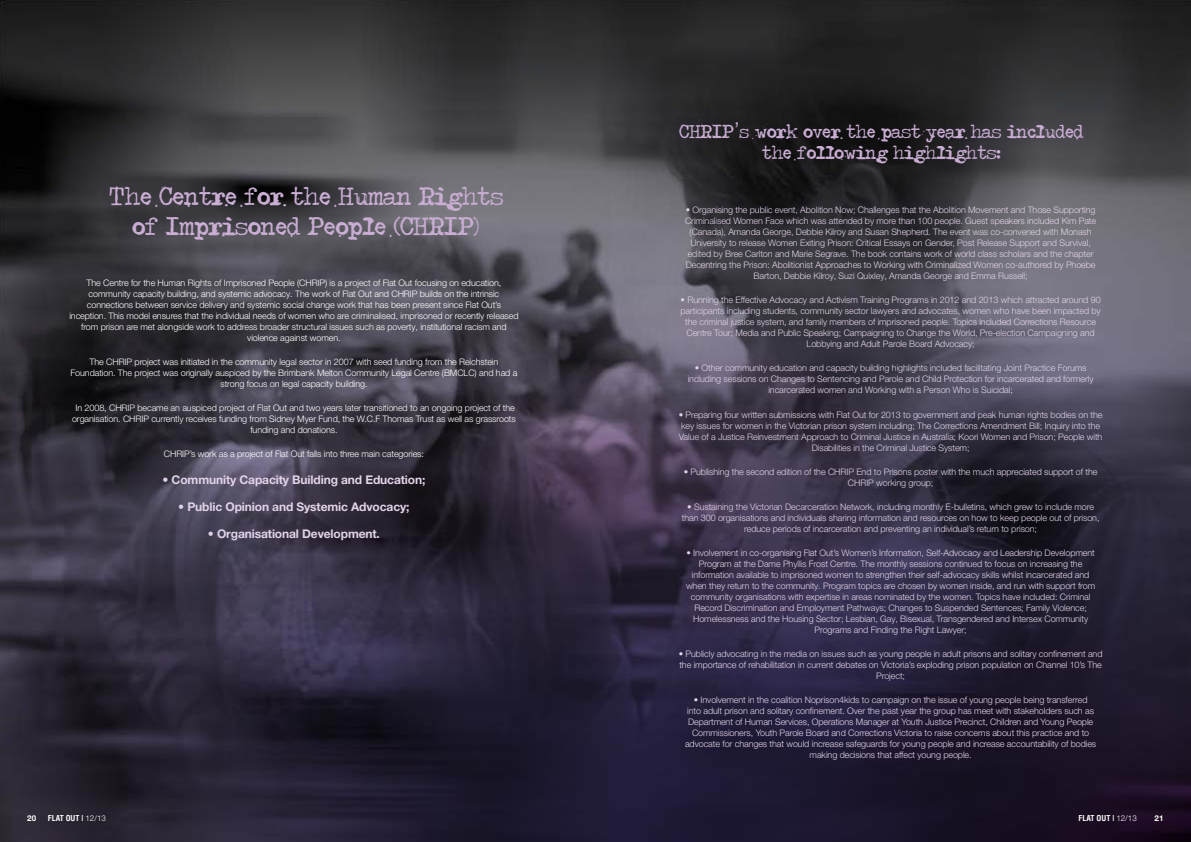
<style>
.page{position:relative;width:1191px;height:842px;background:#fff}
.page>*{position:absolute;margin:0;border:0;box-sizing:border-box;transform-origin:0 0}
.t1{font:30px/30px "Type Ra";letter-spacing:-.025em;color:#c9add3;text-align:center}
.t2{font:22.2px/21px "Type Ra";letter-spacing:-.025em;color:#c9add3;text-align:center}
.t3{font:700 12px "Helvetica Neue LT Pro";letter-spacing:-.01em;color:#e1d3e8}
.t4{font:300 9px/11px "Helvetica Neue LT Pro";letter-spacing:-.01em;color:#e1d3e8;text-align:center}
.t5{font:300 9px/11px "Helvetica Neue LT Pro";letter-spacing:-.01em;color:#fff;text-align:center}
.t6{font:700 condensed 8px "Helvetica";color:#fff}
.t7{font:700 8px "Helvetica Neue LT Pro";color:#fff}
.s1{font-family:"Helvetica Neue LT Pro";font-weight:300}
.s2{font-family:"Helvetica Neue LT Pro";font-weight:300;font-stretch:normal}
</style>
<div class="page">
<img style="left:0;top:0;width:1191px;height:369px">
<img style="left:0;top:95px;width:35px;height:747px">
<img style="left:33px;top:369px;width:1158px;height:473px">
<h1 class="t1" style="left:110px;top:179px;width:396px">The Centre for the Human Rights of Imprisoned People (CHRIP)</h1>
<p class="t5" style="left:69px;top:277px;width:451px">The Centre for the Human Rights of Imprisoned People (CHRIP) is a project of Flat Out focusing on education, community capacity building, and systemic advocacy. The work of Flat Out and CHRIP builds on the intrinsic connections between service delivery and systemic social change work that has been present since Flat Out’s inception. This model ensures that the individual needs of women who are criminalised, imprisoned or recently released from prison are met alongside work to address broader structural issues such as poverty, institutional racism and violence against women.</p>
<p class="t5" style="left:71px;top:356px;width:448px">The CHRIP project was initiated in the community legal sector in 2007 with seed funding from the Reichstein<br>Foundation. The project was originally auspiced by the Brimbank Melton Community Legal Centre (BMCLC) and had a strong focus on legal capacity building.</p>
<p class="t5" style="left:72px;top:402px;width:445px">In 2008, CHRIP became an auspiced project of Flat Out and two years later transitioned to an ongoing project of the organisation. CHRIP currently receives funding from Sidney Myer Fund, the W.C.F Thomas Trust as well as grassroots funding and donations.</p>
<p class="t5" style="left:164px;top:448px;width:262px">CHRIP’s work as a project of Flat Out falls into three main categories:</p>
<h3 class="t3" style="left:162px;top:472px;width:264px">• Community Capacity Building and Education;</h3>
<h3 class="t3" style="left:178px;top:499px;width:233px">• Public Opinion and Systemic Advocacy;</h3>
<h3 class="t3" style="left:208px;top:526px;width:173px">• Organisational Development.</h3>
<h2 class="t2" style="left:679px;top:120px;width:406px">CHRIP<span class="s1">’</span>s work over the past year has included the following highlights:</h2>
<p class="t4" style="left:685px;top:204px;width:413px">• Organising the public event, Abolition Now; Challenges that the Abolition Movement and Those Supporting Criminalised Women Face which was attended by more than 100 people. Guest speakers included Kim Pate (Canada), Amanda George, Debbie Kilroy and Susan Shepherd. The event was co-convened with Monash University to release Women Exiting Prison: Critical Essays on Gender, Post Release Support and Survival, edited by Bree Carlton and Marie Segrave. The book contains work of world class scholars and the chapter Decentring the Prison: Abolitionist Approaches to Working with Criminalized Women co-authored by Phoebe Barton, Debbie Kilroy, Suzi Quixley, Amanda George and Emma Russell;</p>
<p class="t4" style="left:680px;top:294px;width:422px">• Running the Effective Advocacy and Activism Training Programs in 2012 and 2013 which attracted around 90 participants including students, community sector lawyers and advocates, women who have been impacted by the criminal justice system, and family members of imprisoned people. Topics included Corrections Resource Centre Tour; Media and Public Speaking; Campaigning to Change the World, Pre-election Campaigning and Lobbying and Adult Parole Board Advocacy;</p>
<p class="t4" style="left:687px;top:363px;width:407px">• Other community education and capacity building highlights included facilitating Joint Practice Forums including sessions on Changes to Sentencing and Parole and Child Protection for incarcerated and formerly incarcerated women and Working with a Person Who is Suicidal;</p>
<p class="t4" style="left:678px;top:409px;width:425px">• Preparing four written submissions with Flat Out for 2013 to government and peak human rights bodies on the key issues for women in the Victorian prison system including; The Corrections Amendment Bill; Inquiry into the Value of a Justice Reinvestment Approach to Criminal Justice in Australia; Koori Women and Prison; People with Disabilities in the Criminal Justice System;</p>
<p class="t4" style="left:684px;top:466px;width:415px">• Publishing the second edition of the CHRIP End to Prisons poster with the much appreciated support of the<br>CHRIP working group;</p>
<p class="t4" style="left:682px;top:501px;width:419px">• Sustaining the Victorian Decarceration Network, including monthly E-bulletins, which grew to include more than 300 organisations and individuals sharing information and resources on how to keep people out of prison, reduce periods of incarceration and preventing an individual’s return to prison;</p>
<p class="t4" style="left:686px;top:547px;width:411px">• Involvement in co-organising Flat Out’s Women’s Information, Self-Advocacy and Leadership Development Program at the Dame Phyllis Frost Centre. The monthly sessions continued to focus on increasing the information available to imprisoned women to strengthen their self-advocacy skills whilst incarcerated and when they return to the community. Program topics are chosen by women inside, and run with support from community organisations with expertise in areas nominated by the women. Topics have included: Criminal Record Discrimination and Employment Pathways; Changes to Suspended Sentences; Family Violence; Homelessness and the Housing Sector; Lesbian, Gay, Bisexual, Transgendered and Intersex Community Programs and Finding the Right Lawyer;</p>
<p class="t4" style="left:679px;top:648px;width:425px">• Publicly advocating in the media on issues such as young people in adult prisons and solitary confinement and the importance of rehabilitation in current debates on Victoria’s exploding prison population on Channel 10’s The<br>Project;</p>
<p class="t4" style="left:685px;top:694px;width:413px">• Involvement in the coalition Noprison4kids to campaign on the issue of young people being transferred<br>into adult prison and solitary confinement. Over the past year the group has meet with stakeholders such as Department of Human Services, Operations Manager at Youth Justice Precinct, Children and Young People Commissioners, Youth Parole Board and Corrections Victoria to raise concerns about this practice and to advocate for changes that would increase safeguards for young people and increase accountability of bodies making decisions that affect young people.</p>
<p class="t7" style="left:27px;top:813px;width:10px">20</p>
<p class="t6" style="left:48px;top:813px;width:60px">FLAT OUT | <span class="s2">12/13</span></p>
<p class="t6" style="left:1078px;top:813px;width:60px">FLAT OUT | <span class="s2">12/13</span></p>
<p class="t7" style="left:1154px;top:813px;width:10px">21</p>
</div>
